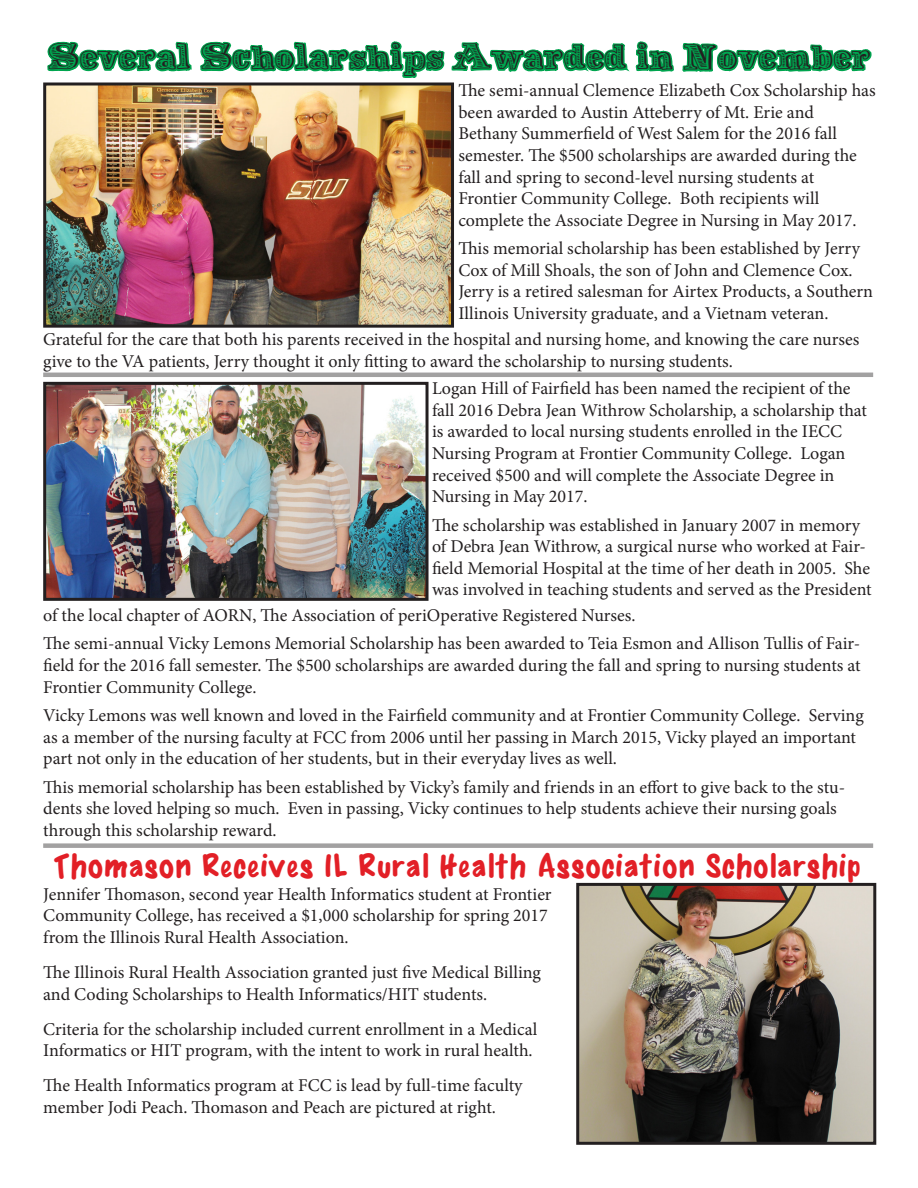
<style>
.page{position:relative;width:918px;height:1188px;background:#fff}
.page>*{position:absolute;margin:0;border:0;box-sizing:border-box;transform-origin:0 0}
.t1{font:37.5px "Money Money";color:#231f20}
.t2{font:31.5px "Best Marker";color:#e21f26}
.t3{font:18px/21.6px "Minion Pro";color:#231f20}
</style>
<div class="page">
<svg style="left:43px;top:41px;width:831px;height:341px"></svg>
<hr style="left:43px;top:373px;width:830px;height:4px;background:#a2a1a1">
<img style="left:47px;top:86px;width:403px;height:238px">
<div style="left:43px;top:82px;width:411px;height:246px;border:3px solid #231f20"></div>
<img style="left:47px;top:386px;width:378px;height:211px">
<div style="left:43px;top:382px;width:386px;height:219px;border:3px solid #231f20"></div>
<div style="left:43px;top:843px;width:830px;height:5px;background:#a2a1a1"></div>
<img style="left:580px;top:887px;width:292px;height:254px">
<div style="left:576px;top:883px;width:300px;height:262px;border:3px solid #231f20"></div>
<p class="t1" style="left:47px;top:36px;width:825px">Several Scholarships Awarded in November</p>
<p class="t3" style="left:458px;top:80px;width:419px">The semi-annual Clemence Elizabeth Cox Scholarship has been awarded to Austin Atteberry of Mt. Erie and</p>
<p class="t3" style="left:458px;top:123px;width:380px">Bethany Summerfield of West Salem for the 2016 fall</p>
<p class="t3" style="left:458px;top:144px;width:400px">semester. The $500 scholarships are awarded during the fall and spring to second-level nursing students at</p>
<p class="t3" style="left:458px;top:188px;width:362px">Frontier Community College. Both recipients will</p>
<p class="t3" style="left:458px;top:209px;width:400px">complete the Associate Degree in Nursing in May 2017.</p>
<p class="t3" style="left:458px;top:238px;width:416px">This memorial scholarship has been established by Jerry Cox of Mill Shoals, the son of John and Clemence Cox.<br>Jerry is a retired salesman for Airtex Products, a Southern Illinois University graduate, and a Vietnam veteran.</p>
<p class="t3" style="left:43px;top:329px;width:818px">Grateful for the care that both his parents received in the hospital and nursing home, and knowing the care nurses give to the VA patients, Jerry thought it only fitting to award the scholarship to nursing students.</p>
<p class="t3" style="left:432px;top:378px;width:436px">Logan Hill of Fairfield has been named the recipient of the fall 2016 Debra Jean Withrow Scholarship, a scholarship that is awarded to local nursing students enrolled in the IECC Nursing Program at Frontier Community College. Logan received $500 and will complete the Associate Degree in Nursing in May 2017.</p>
<p class="t3" style="left:432px;top:514px;width:441px">The scholarship was established in January 2007 in memory of Debra Jean Withrow, a surgical nurse who worked at Fair&shy;field Memorial Hospital at the time of her death in 2005. She was involved in teaching students and served as the President</p>
<p class="t3" style="left:43px;top:605px;width:594px">of the local chapter of AORN, The Association of periOperative Registered Nurses.</p>
<p class="t3" style="left:43px;top:633px;width:819px;text-align:justify">The semi-annual Vicky Lemons Memorial Scholarship has been awarded to Teia Esmon and Allison Tullis of Fair&shy;field for the 2016 fall semester. The $500 scholarships are awarded during the fall and spring to nursing students at Frontier Community College.</p>
<p class="t3" style="left:43px;top:705px;width:822px">Vicky Lemons was well known and loved in the Fairfield community and at Frontier Community College. Serving as a member of the nursing faculty at FCC from 2006 until her passing in March 2015, Vicky played an important part not only in the education of her students, but in their everyday lives as well.</p>
<p class="t3" style="left:43px;top:776px;width:803px">This memorial scholarship has been established by Vicky’s family and friends in an effort to give back to the stu&shy;dents she loved helping so much. Even in passing, Vicky continues to help students achieve their nursing goals through this scholarship reward.</p>
<p class="t2" style="left:55px;top:851px;width:809px">Thomason Receives IL Rural Health Association Scholarship</p>
<p class="t3" style="left:43px;top:883px;width:510px">Jennifer Thomason, second year Health Informatics student at Frontier<br>Community College, has received a $1,000 scholarship for spring 2017 from the Illinois Rural Health Association.</p>
<p class="t3" style="left:43px;top:962px;width:499px">The Illinois Rural Health Association granted just five Medical Billing and Coding Scholarships to Health Informatics/HIT students.</p>
<p class="t3" style="left:43px;top:1018px;width:496px">Criteria for the scholarship included current enrollment in a Medical<br>Informatics or HIT program, with the intent to work in rural health.</p>
<p class="t3" style="left:43px;top:1075px;width:481px">The Health Informatics program at FCC is lead by full-time faculty member Jodi Peach. Thomason and Peach are pictured at right.</p>
</div>
